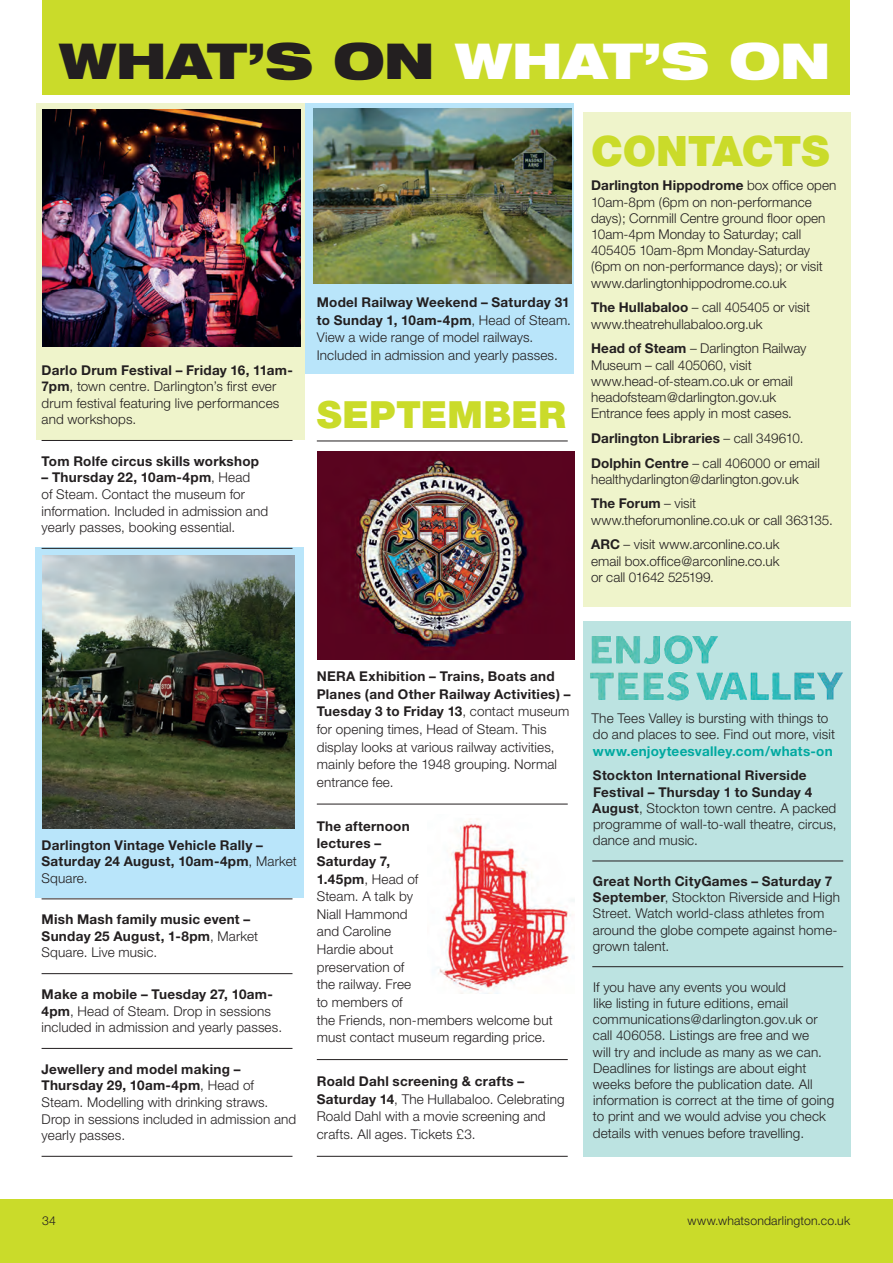
<style>
.page{position:relative;width:893px;height:1263px;background:#fff}
.page>*{position:absolute;margin:0;border:0;box-sizing:border-box;transform-origin:0 0}
.t1{font:900 expanded 49.5px "Helvetica Neue";letter-spacing:-.01em;color:#231f20}
.t2{font:900 42px "Helvetica Neue";letter-spacing:-.005em;color:#cadb2a}
.t3{font:900 37.5px "Helvetica Neue";letter-spacing:.01em;color:#cadb2a}
.t4{font:300 13.5px/16.2px "Helvetica Neue";letter-spacing:.01em;color:#231f20}
.t5{font:700 13.5px/16.5px "Helvetica Neue";letter-spacing:.02em;color:#231f20}
.t6{font:700 13.5px "Helvetica Neue";letter-spacing:.02em;color:#00a9a0}
.t7{font:300 12.3px "Helvetica Neue";letter-spacing:.015em;color:#231f20}
.s1{color:#fff}
.s2{font-weight:700}
.s3{font-weight:300}
</style>
<div class="page">
<div style="left:305px;top:103px;width:269px;height:271px;background:#b9e5fa"></div>
<div style="left:36px;top:103px;width:269px;height:337px;background:#eff4cb"></div>
<div style="left:583px;top:113px;width:267px;height:494px;background:#eff4cb"></div>
<div style="left:583px;top:621px;width:267px;height:536px;background:#bce3e1"></div>
<div style="left:0;top:1199px;width:893px;height:64px;background:#cadb2a"></div>
<hr style="left:42px;top:440px;width:250px;height:1px;background:#231f20">
<div style="left:35px;top:547px;width:269px;height:351px;background:#b9e5fa"></div>
<hr style="left:42px;top:548px;width:250px;height:1px;background:#231f20">
<hr style="left:42px;top:973px;width:250px;height:1px;background:#231f20">
<hr style="left:42px;top:1048px;width:250px;height:1px;background:#231f20">
<hr style="left:42px;top:1156px;width:250px;height:1px;background:#231f20">
<hr style="left:317px;top:804px;width:251px;height:1px;background:#231f20">
<hr style="left:317px;top:1059px;width:251px;height:1px;background:#231f20">
<hr style="left:317px;top:1156px;width:251px;height:1px;background:#231f20">
<hr style="left:592px;top:860px;width:251px;height:1px;background:#231f20">
<hr style="left:592px;top:966px;width:251px;height:1px;background:#231f20">
<hr style="left:42px;top:898px;width:250px;height:1px;background:#231f20">
<hr style="left:317px;top:441px;width:251px;height:1px;background:#231f20">
<div style="left:42px;top:0;width:808px;height:95px;background:#cadb2a"></div>
<img style="left:43px;top:109px;width:257px;height:238px">
<img style="left:43px;top:555px;width:252px;height:273px">
<img style="left:313px;top:108px;width:258px;height:175px">
<img style="left:317px;top:451px;width:257px;height:209px">
<img style="left:436px;top:819px;width:138px;height:175px">
<img style="left:592px;top:635px;width:126px;height:29px">
<p class="t1" style="left:59px;top:29px;width:773px">WHAT’S ON <span class="s1">WHAT’S ON</span></p>
<p class="t4" style="left:42px;top:361px;width:253px"><span class="s2">Darlo Drum Festival – Friday 16, 11am-7pm</span>, town centre. Darlington’s frst ever drum festival featuring live performances and workshops.</p>
<p class="t5" style="left:42px;top:452px;width:219px">Tom Rolfe circus skills workshop</p>
<p class="t4" style="left:42px;top:469px;width:228px"><span class="s2">– Thursday 22, 10am-4pm</span>, Head<br>of Steam. Contact the museum for information. Included in admission and yearly passes, booking essential.</p>
<p class="t4" style="left:317px;top:293px;width:256px;line-height:17.7px"><span class="s2">Model Railway Weekend – Saturday 31 to Sunday 1, 10am-4pm</span>, Head of Steam.<br>View a wide range of model railways.<br>Included in admission and yearly passes.</p>
<p class="t3" style="left:317px;top:392px;width:251px">SEPTEMBER</p>
<p class="t2" style="left:591px;top:126px;width:240px">CONTACTS</p>
<p class="t4" style="left:591px;top:177px;width:247px"><span class="s2">Darlington Hippodrome</span> box offce open 10am-8pm (6pm on non-performance days); Cornmill Centre ground foor open 10am-4pm Monday to Saturday; call 405405 10am-8pm Monday-Saturday (6pm on non-performance days); or visit www.darlingtonhippodrome.co.uk</p>
<p class="t4" style="left:591px;top:299px;width:221px"><span class="s2">The Hullabaloo</span> – call 405405 or visit www.theatrehullabaloo.org.uk</p>
<p class="t4" style="left:591px;top:340px;width:217px"><span class="s2">Head of Steam</span> – Darlington Railway Museum – call 405060, visit www.head-of-steam.co.uk or email headofsteam@darlington.gov.uk Entrance fees apply in most cases.</p>
<p class="t5" style="left:591px;top:429px;width:214px">Darlington Libraries <span class="s3">– call 349610.</span></p>
<p class="t4" style="left:591px;top:454px;width:230px"><span class="s2">Dolphin Centre</span> – call 406000 or email healthydarlington@darlington.gov.uk</p>
<p class="t4" style="left:591px;top:495px;width:243px"><span class="s2">The Forum</span> – visit www.theforumonline.co.uk or call 363135.</p>
<p class="t4" style="left:591px;top:536px;width:190px;text-align:justify"><span class="s2">ARC</span> – visit www.arconline.co.uk email box.offce@arconline.co.uk or call 01642 525199.</p>
<p class="t5" style="left:42px;top:836px;width:257px">Darlington Vintage Vehicle Rally –<br>Saturday 24 August, 10am-4pm<span class="s3">, Market<br>Square.</span></p>
<p class="t5" style="left:42px;top:911px;width:218px">Mish Mash family music event –<br>Sunday 25 August, 1-8pm<span class="s3">, Market<br>Square. Live music.</span></p>
<p class="t4" style="left:42px;top:986px;width:242px"><span class="s2">Make a mobile – Tuesday 27, 10am-<br>4pm</span>, Head of Steam. Drop in sessions included in admission and yearly passes.</p>
<p class="t4" style="left:42px;top:1060px;width:256px"><span class="s2">Jewellery and model making –<br>Thursday 29, 10am-4pm</span>, Head of<br>Steam. Modelling with drinking straws.<br>Drop in sessions included in admission and yearly passes.</p>
<p class="t4" style="left:317px;top:667px;width:255px;line-height:17.7px"><span class="s2">NERA Exhibition – Trains, Boats and Planes (and Other Railway Activities) – Tuesday 3 to Friday 13</span>, contact museum for opening times, Head of Steam. This display looks at various railway activities, mainly before the 1948 grouping. Normal entrance fee.</p>
<p class="t4" style="left:317px;top:817px;width:103px;line-height:17.7px"><span class="s2">The afternoon lectures –<br>Saturday 7,<br>1.45pm</span>, Head of<br>Steam. A talk by<br>Niall Hammond and Caroline<br>Hardie about preservation of the railway. Free</p>
<p class="t4" style="left:317px;top:993px;width:238px;line-height:17.7px">to members of<br>the Friends, non-members welcome but must contact museum regarding price.</p>
<p class="t4" style="left:317px;top:1072px;width:249px;line-height:17.7px"><span class="s2">Roald Dahl screening &amp; crafts – Saturday 14</span>, The Hullabaloo. Celebrating Roald Dahl with a movie screening and crafts. All ages. Tickets £3.</p>
<p class="t4" style="left:592px;top:710px;width:245px">The Tees Valley is bursting with things to do and places to see. Find out more, visit</p>
<p class="t6" style="left:593px;top:742px;width:241px">www.enjoyteesvalley.com/whats-on</p>
<p class="t4" style="left:592px;top:767px;width:246px"><span class="s2">Stockton International Riverside Festival – Thursday 1 to Sunday 4<br>August</span>, Stockton town centre. A packed programme of wall-to-wall theatre, circus, dance and music.</p>
<p class="t4" style="left:593px;top:873px;width:249px"><span class="s2">Great North CityGames – Saturday 7<br>September</span>, Stockton Riverside and High Street. Watch world-class athletes from around the globe compete against home&shy;grown talent.</p>
<p class="t4" style="left:593px;top:978px;width:243px">If you have any events you would<br>like listing in future editions, email communications@darlington.gov.uk or call 406058. Listings are free and we<br>will try and include as many as we can.<br>Deadlines for listings are about eight weeks before the publication date. All information is correct at the time of going to print and we would advise you check details with venues before travelling.</p>
<p class="t7" style="left:42px;top:1213px;width:15px">34</p>
<p class="t7" style="left:687px;top:1213px;width:164px">www.whatsondarlington.co.uk</p>
</div>
